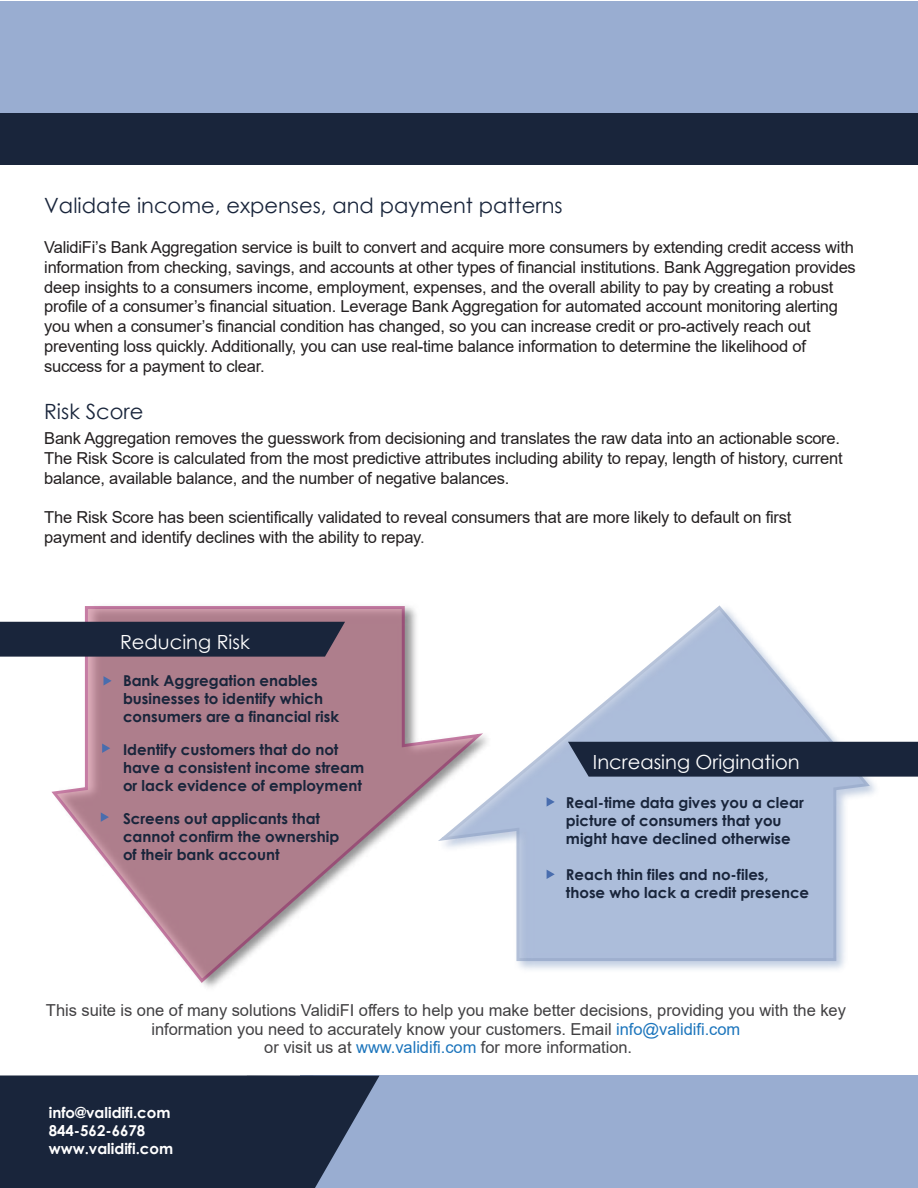
<style>
.page{position:relative;width:918px;height:1188px;background:#fff}
.page>*{position:absolute;margin:0;border:0;box-sizing:border-box;transform-origin:0 0}
.t1{font:21px "Century Gothic";color:#19253b}
.t2{font:19.5px "Century Gothic";color:#fff}
.t3{font:16.5px/19.8px "Arial";letter-spacing:-.015em;color:#231f20}
.t4{font:16.5px/18px "Arial";letter-spacing:-.005em;color:#414042;text-align:center}
.t5{font:700 15px/18px "Century Gothic";color:#19253b}
.t6{font:700 15px/18px "Century Gothic";color:#fff}
.s1{color:#414042}
.s2{color:#1c75bc}
</style>
<div class="page">
<svg style="left:51px;top:606px;width:337px;height:377px"></svg>
<img style="left:388px;top:606px;width:530px;height:364px">
<svg style="left:438px;top:605px;width:432px;height:356px"></svg>
<div style="left:0;top:1px;width:918px;height:113px;background:#99add1"></div>
<svg style="left:104px;top:676px;width:8px;height:10px"></svg>
<svg style="left:102px;top:744px;width:8px;height:9px"></svg>
<svg style="left:101px;top:812px;width:8px;height:10px"></svg>
<svg style="left:547px;top:797px;width:8px;height:10px"></svg>
<svg style="left:547px;top:870px;width:8px;height:9px"></svg>
<div style="left:0;top:114px;width:918px;height:51px;background:#19253b"></div>
<div style="left:0;top:622px;width:345px;height:35px;background:#19253b"></div>
<div style="left:568px;top:742px;width:350px;height:35px;background:#19253b"></div>
<div style="left:300px;top:1075px;width:618px;height:113px;background:#99add1"></div>
<svg style="left:0;top:1075px;width:379px;height:113px;background:#243148"></svg>
<p class="t1" style="left:44px;top:191px;width:520px">Validate income, expenses, and payment patterns</p>
<p class="t3" style="left:44px;top:237px;width:813px">ValidiFi’s Bank Aggregation service is built to convert and acquire more consumers by extending credit access with information from checking, savings, and accounts at other types of financial institutions. Bank Aggregation provides deep insights to a consumers income, employment, expenses, and the overall ability to pay by creating a robust profile of a consumer’s financial situation. Leverage Bank Aggregation for automated account monitoring alerting you when a consumer’s financial condition has changed, so you can increase credit or pro-actively reach out preventing loss quickly. Additionally, you can use real-time balance information to determine the likelihood of success for a payment to clear.</p>
<p class="t1" style="left:44px;top:396px;width:101px">Risk Score</p>
<p class="t3" style="left:44px;top:428px;width:800px">Bank Aggregation removes the guesswork from decisioning and translates the raw data into an actionable score.<br>The Risk Score is calculated from the most predictive attributes including ability to repay, length of history, current balance, available balance, and the number of negative balances.</p>
<p class="t3" style="left:44px;top:507px;width:749px">The Risk Score has been scientifically validated to reveal consumers that are more likely to default on first payment and identify declines with the ability to repay<span class="s1">.</span></p>
<p class="t2" style="left:120px;top:628px;width:131px">Reducing Risk</p>
<p class="t5" style="left:123px;top:670px;width:217px">Bank Aggregation enables businesses to identify which consumers are a financial risk</p>
<p class="t5" style="left:123px;top:740px;width:243px">Identify customers that do not have a consistent income stream or lack evidence of employment</p>
<p class="t5" style="left:123px;top:809px;width:218px">Screens out applicants that cannot confirm the ownership of their bank account</p>
<p class="t2" style="left:593px;top:748px;width:208px">Increasing Origination</p>
<p class="t5" style="left:566px;top:793px;width:239px">Real-time data gives you a clear picture of consumers that you might have declined otherwise</p>
<p class="t5" style="left:566px;top:865px;width:245px">Reach thin files and no-files, those who lack a credit presence</p>
<p class="t4" style="left:46px;top:1002px;width:801px">This suite is one of many solutions ValidiFI offers to help you make better decisions, providing you with the key information you need to accurately know your customers. Email <span class="s2">info@validifi.com<br></span>or visit us at <span class="s2">www.validifi.com</span> for more information.</p>
<p class="t6" style="left:49px;top:1103px;width:126px">info@validifi.com<br>844-562-6678 www.validifi.com</p>
<p class="t6" style="left:44px;top:1104px;width:126px">info@validifi.com<br>844-562-6678 www.validifi.com</p>
</div>
